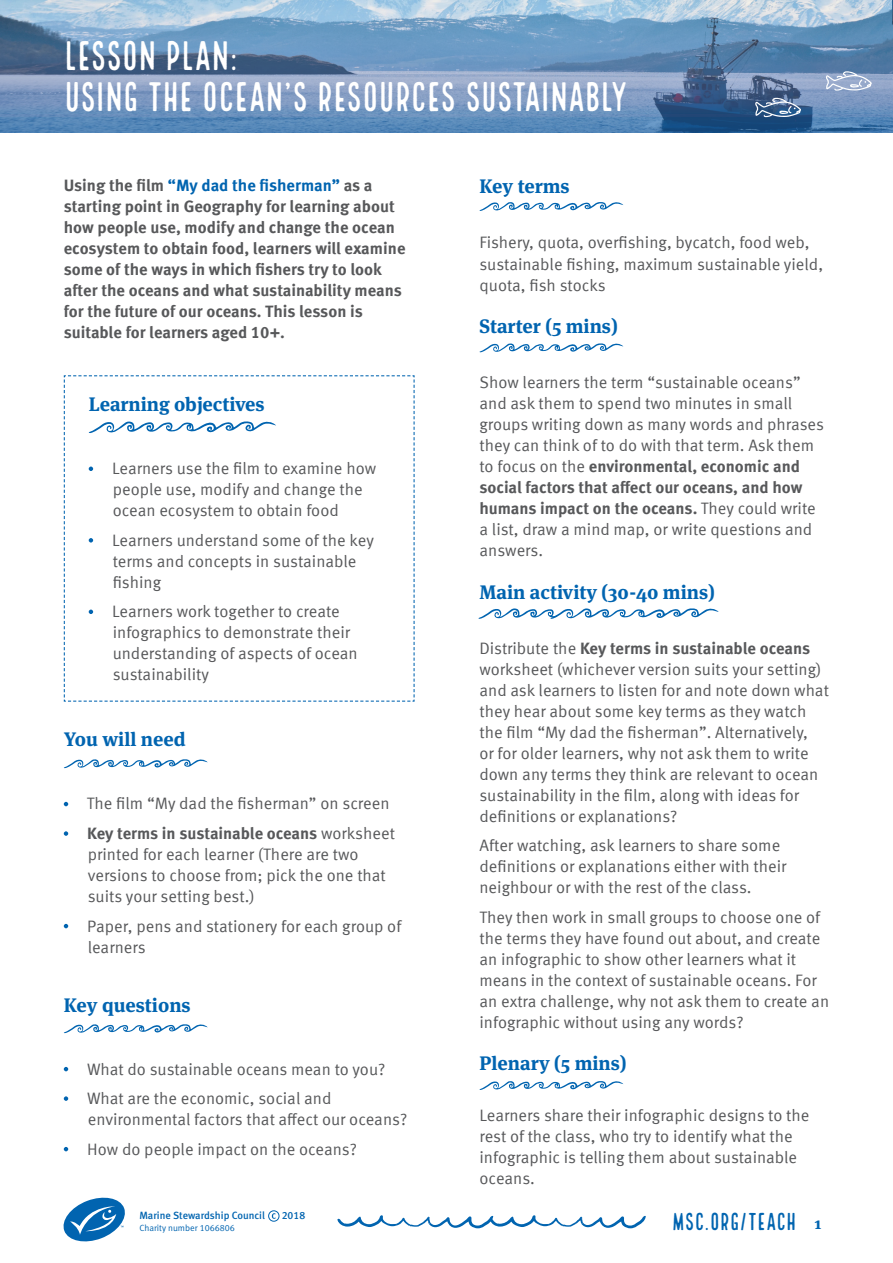
<style>
.page{position:relative;width:893px;height:1263px;background:#fff}
.page>*{position:absolute;margin:0;border:0;box-sizing:border-box;transform-origin:0 0}
.t1{font:40.5px/40.5px "Local Brewery Four";letter-spacing:-.03em;color:#fff}
.t2{font:24px "Local Brewery Four";letter-spacing:-.01em;color:#0164b0}
.t3{font:700 19.5px "Meta Serif Pro";color:#0164b0}
.t4{font:16.5px/21px "Meta Offc Pro Norm";color:#57585a}
.t5{font:700 16.5px/21px "Meta Offc Pro";color:#57585a}
.t6{font:700 16.5px "Meta Serif Pro";color:#0164b0}
.t7{font:10.5px "Meta Medium LF";color:#0164b0}
.t8{font:9px "Meta Normal LF";color:#0164b0}
.s1{color:#0164b0}
.s2{font-family:"Meta Offc Pro";font-weight:700}
</style>
<div class="page">
<svg style="left:0;top:0;width:893px;height:133px;background:#7397bc"></svg>
<svg style="left:337px;top:1215px;width:309px;height:13px"></svg>
<svg style="left:63px;top:1197px;width:62px;height:45px"></svg>
<svg style="left:272px;top:1213px;width:4px;height:6px"></svg>
<div style="left:268px;top:1210px;width:11px;height:11px;border:1px solid #0164b0;border-radius:50%"></div>
<svg style="left:755px;top:98px;width:46px;height:19px"></svg>
<svg style="left:826px;top:71px;width:46px;height:20px"></svg>
<svg style="left:64px;top:802px;width:4px;height:4px"></svg>
<svg style="left:64px;top:831px;width:4px;height:5px"></svg>
<svg style="left:64px;top:924px;width:4px;height:4px"></svg>
<svg style="left:64px;top:1067px;width:4px;height:4px"></svg>
<svg style="left:64px;top:1096px;width:4px;height:5px"></svg>
<svg style="left:64px;top:1147px;width:4px;height:4px"></svg>
<svg style="left:479px;top:343px;width:144px;height:10px"></svg>
<svg style="left:479px;top:1081px;width:144px;height:9px"></svg>
<svg style="left:64px;top:375px;width:351px;height:327px"></svg>
<svg style="left:479px;top:202px;width:144px;height:9px"></svg>
<svg style="left:64px;top:759px;width:144px;height:9px"></svg>
<svg style="left:64px;top:1024px;width:144px;height:9px"></svg>
<svg style="left:478px;top:608px;width:241px;height:11px"></svg>
<h1 class="t1" style="left:64px;top:39px;width:566px">LESSON PLAN:<br>USING THE OCEAN’S RESOURCES SUSTAINABLY</h1>
<p class="t5" style="left:64px;top:174px;width:343px">Using the film <span class="s1">“My dad the fisherman”</span> as a starting point in Geography for learning about how people use, modify and change the ocean ecosystem to obtain food, learners will examine some of the ways in which fishers try to look after the oceans and what sustainability means for the future of our oceans. This lesson is suitable for learners aged 10+.</p>
<p class="t3" style="left:89px;top:389px;width:177px">Learning objectives</p>
<p class="t4" style="left:112px;top:457px;width:265px">Learners use the film to examine how people use, modify and change the ocean ecosystem to obtain food</p>
<p class="t4" style="left:112px;top:528px;width:263px">Learners understand some of the key terms and concepts in sustainable fishing</p>
<p class="t4" style="left:112px;top:600px;width:247px">Learners work together to create infographics to demonstrate their understanding of aspects of ocean sustainability</p>
<p class="t3" style="left:64px;top:724px;width:123px">You will need</p>
<p class="t4" style="left:87px;top:792px;width:304px">The film “My dad the fisherman” on screen</p>
<p class="t4" style="left:87px;top:822px;width:309px"><span class="s2">Key terms in sustainable oceans</span> worksheet printed for each learner (There are two versions to choose from; pick the one that suits your setting best.)</p>
<p class="t4" style="left:87px;top:914px;width:316px">Paper, pens and stationery for each group of learners</p>
<p class="t3" style="left:64px;top:989px;width:128px">Key questions</p>
<p class="t4" style="left:87px;top:1057px;width:300px">What do sustainable oceans mean to you?</p>
<p class="t4" style="left:87px;top:1087px;width:322px">What are the economic, social and environmental factors that affect our oceans?</p>
<p class="t4" style="left:87px;top:1137px;width:271px">How do people impact on the oceans?</p>
<p class="t7" style="left:139px;top:1210px;width:127px">Marine Stewardship Council</p>
<p class="t7" style="left:282px;top:1210px;width:25px">2018</p>
<p class="t8" style="left:139px;top:1223px;width:97px">Charity number 1066806</p>
<p class="t3" style="left:479px;top:171px;width:92px">Key terms</p>
<p class="t4" style="left:479px;top:231px;width:345px">Fishery, quota, overfishing, bycatch, food web, sustainable fishing, maximum sustainable yield, quota, fish stocks</p>
<p class="t3" style="left:479px;top:311px;width:140px">Starter (5 mins)</p>
<p class="t4" style="left:479px;top:371px;width:346px">Show learners the term “sustainable oceans” and ask them to spend two minutes in small groups writing down as many words and phrases they can think of to do with that term. Ask them to focus on the <span class="s2">environmental, economic and social factors that affect our oceans, and how humans impact on the oceans.</span> They could write a list, draw a mind map, or write questions and answers.</p>
<p class="t3" style="left:479px;top:576px;width:237px">Main activity (30-40 mins)</p>
<p class="t4" style="left:479px;top:636px;width:351px">Distribute the <span class="s2">Key terms in sustainable oceans </span>worksheet (whichever version suits your setting) and ask learners to listen for and note down what they hear about some key terms as they watch the film “My dad the fisherman”. Alternatively,<br>or for older learners, why not ask them to write down any terms they think are relevant to ocean sustainability in the film, along with ideas for definitions or explanations?</p>
<p class="t4" style="left:479px;top:834px;width:309px">After watching, ask learners to share some definitions or explanations either with their neighbour or with the rest of the class.</p>
<p class="t4" style="left:479px;top:905px;width:351px">They then work in small groups to choose one of the terms they have found out about, and create an infographic to show other learners what it means in the context of sustainable oceans. For an extra challenge, why not ask them to create an infographic without using any words?</p>
<p class="t3" style="left:479px;top:1048px;width:149px">Plenary (5 mins)</p>
<p class="t4" style="left:479px;top:1103px;width:332px">Learners share their infographic designs to the rest of the class, who try to identify what the infographic is telling them about sustainable oceans.</p>
<h2 class="t2" style="left:672px;top:1208px;width:126px">MSC.ORG/TEACH</h2>
<p class="t6" style="left:815px;top:1210px;width:8px">1</p>
</div>
